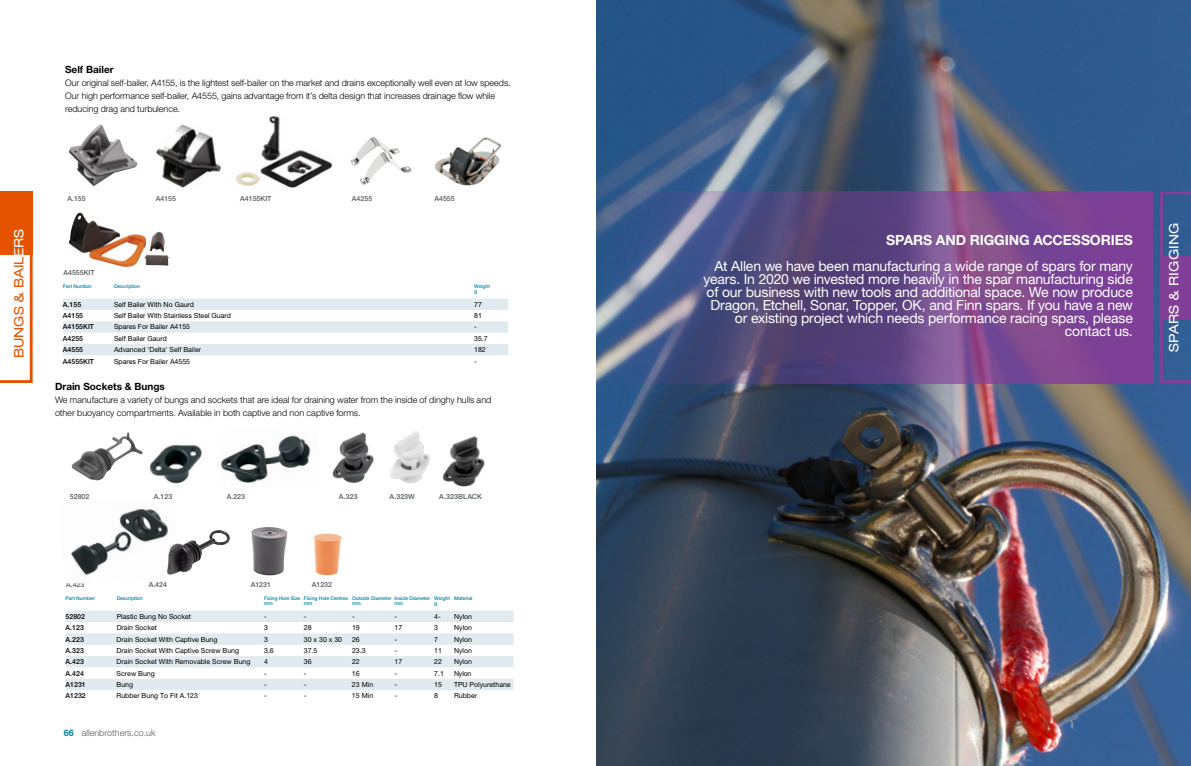
<style>
.page{position:relative;width:1191px;height:766px;background:#fff}
.page>*{position:absolute;margin:0;border:0;box-sizing:border-box;transform-origin:0 0}
.t1{font:14px/13px "Helvetica Neue LT Pro";letter-spacing:-.015em;color:#fff;text-align:right}
.t2{font:700 14px "Helvetica Neue LT Pro";letter-spacing:-.01em;color:#fff}
.t3{font:expanded 13px "Helvetica Neue LT Pro";letter-spacing:-.01em;color:#e65300}
.t4{font:expanded 13px "Helvetica Neue LT Pro";letter-spacing:.01em;color:#fff}
.t5{font:700 10px "Helvetica Neue LT Pro";color:#000}
.t6{font:300 9px/13px "Helvetica Neue LT Pro";letter-spacing:-.005em;color:#000}
.t7{font:300 9px "Helvetica Neue LT Pro";color:#58595b}
.t8{font:7px "Helvetica Neue LT Pro";color:#000}
.t9{font:500 7px "Helvetica Neue LT Pro";color:#000}
.t10{font:500 7px "Helvetica Neue LT Pro";color:#58595b}
.t11{font:500 7px "Helvetica Neue LT Pro";letter-spacing:.01em;color:#4f5858}
.t12{font:500 5px/5px "Helvetica Neue LT Pro";letter-spacing:-.01em;color:#0081a2}
.s1{color:#fff}
.s2{font-weight:700;color:#0081a2}
</style>
<div class="page">
<img style="left:235px;top:116px;width:97px;height:72px">
<img style="left:156px;top:124px;width:65px;height:63px">
<img style="left:69px;top:124px;width:68px;height:62px">
<svg style="left:63px;top:298px;width:445px;height:12px;background:#e2ebef"></svg>
<svg style="left:63px;top:321px;width:445px;height:34px"></svg>
<img style="left:435px;top:137px;width:66px;height:48px">
<img style="left:69px;top:212px;width:77px;height:55px">
<div style="left:66px;top:611px;width:447px;height:10px;background:#e1eaef"></div>
<svg style="left:66px;top:633px;width:447px;height:57px"></svg>
<img style="left:350px;top:137px;width:62px;height:49px">
<img style="left:70px;top:508px;width:103px;height:67px">
<img style="left:313px;top:533px;width:29px;height:42px">
<img style="left:251px;top:527px;width:37px;height:48px">
<img style="left:167px;top:529px;width:63px;height:45px">
<img style="left:332px;top:431px;width:153px;height:56px">
<img style="left:150px;top:444px;width:52px;height:40px">
<img style="left:220px;top:435px;width:91px;height:48px">
<img style="left:72px;top:432px;width:71px;height:48px">
<div style="left:0;top:191px;width:33px;height:64px;background:#e65300"></div>
<svg style="left:0;top:255px;width:33px;height:128px"></svg>
<img style="left:596px;top:0;width:595px;height:765px">
<svg style="left:1160px;top:191px;width:31px;height:192px;background:#535095"></svg>
<svg style="left:596px;top:191px;width:556px;height:192px;background:#664f8a"></svg>
<h3 class="t5" style="left:65px;top:64px;width:50px">Self Bailer</h3>
<p class="t6" style="left:65px;top:77px;width:447px">Our original self-bailer, A4155, is the lightest self-bailer on the market and drains exceptionally well even at low speeds.<br>Our high performance self-bailer, A4555, gains advantage from it’s delta design that increases drainage flow while reducing drag and turbulence.</p>
<p class="t10" style="left:67px;top:194px;width:20px">A.155</p>
<p class="t10" style="left:156px;top:194px;width:22px">A4155</p>
<p class="t10" style="left:240px;top:194px;width:33px">A4155KIT</p>
<p class="t10" style="left:352px;top:194px;width:22px">A4255</p>
<p class="t10" style="left:434px;top:194px;width:22px">A4555</p>
<h2 class="t3" style="left:11px;top:357px;width:130px;rotate:-90deg">BUNGS &amp; BAIL<span class="s1">ERS</span></h2>
<h2 class="t4" style="left:1166px;top:352px;width:131px;rotate:-90deg">SPARS &amp; RIGGING</h2>
<h1 class="t2" style="left:886px;top:231px;width:248px">SPARS AND RIGGING ACCESSORIES</h1>
<p class="t1" style="left:703px;top:259px;width:431px">At Allen we have been manufacturing a wide range of spars for many years. In 2020 we invested more heavily in the spar manufacturing side of our business with new tools and additional space. We now produce Dragon, Etchell, Sonar, Topper, OK, and Finn spars. If you have a new or existing project which needs performance racing spars, please contact us.</p>
<p class="t10" style="left:63px;top:268px;width:33px">A4555KIT</p>
<p class="t12" style="left:63px;top:283px;width:30px">Part Number</p>
<p class="t12" style="left:114px;top:283px;width:27px">Description</p>
<p class="t12" style="left:474px;top:283px;width:17px">Weight g</p>
<p class="t9" style="left:63px;top:300px;width:20px">A.155</p>
<p class="t8" style="left:114px;top:300px;width:82px">Self Bailer With No Gaurd</p>
<p class="t8" style="left:474px;top:300px;width:9px">77</p>
<p class="t9" style="left:63px;top:311px;width:22px">A4155</p>
<p class="t8" style="left:114px;top:311px;width:119px">Self Bailer With Stainless Steel Guard</p>
<p class="t8" style="left:474px;top:311px;width:9px">81</p>
<p class="t9" style="left:63px;top:323px;width:33px">A4155KIT</p>
<p class="t8" style="left:114px;top:323px;width:78px">Spares For Bailer A4155</p>
<p class="t8" style="left:474px;top:323px;width:4px">-</p>
<p class="t9" style="left:63px;top:334px;width:22px">A4255</p>
<p class="t8" style="left:114px;top:334px;width:55px">Self Bailer Gaurd</p>
<p class="t8" style="left:474px;top:334px;width:15px">35.7</p>
<p class="t9" style="left:63px;top:345px;width:22px">A4555</p>
<p class="t8" style="left:114px;top:345px;width:89px">Advanced 'Delta' Self Bailer</p>
<p class="t8" style="left:474px;top:345px;width:13px">182</p>
<p class="t9" style="left:63px;top:357px;width:33px">A4555KIT</p>
<p class="t8" style="left:114px;top:357px;width:78px">Spares For Bailer A4555</p>
<p class="t8" style="left:474px;top:357px;width:4px">-</p>
<h3 class="t5" style="left:55px;top:380px;width:111px">Drain Sockets &amp; Bungs</h3>
<p class="t6" style="left:55px;top:393px;width:438px">We manufacture a variety of bungs and sockets that are ideal for draining water from the inside of dinghy hulls and other buoyancy compartments. Available in both captive and non captive forms.</p>
<p class="t10" style="left:70px;top:492px;width:21px">52802</p>
<p class="t10" style="left:154px;top:492px;width:20px">A.123</p>
<p class="t10" style="left:227px;top:492px;width:20px">A.223</p>
<p class="t11" style="left:339px;top:492px;width:20px">A.323</p>
<p class="t11" style="left:389px;top:492px;width:27px">A.323W</p>
<p class="t11" style="left:439px;top:492px;width:44px">A.323BLACK</p>
<p class="t10" style="left:66px;top:580px;width:20px">A.423</p>
<p class="t10" style="left:149px;top:580px;width:20px">A.424</p>
<p class="t10" style="left:251px;top:580px;width:22px">A1231</p>
<p class="t10" style="left:312px;top:580px;width:22px">A1232</p>
<p class="t12" style="left:66px;top:595px;width:30px">Part Number</p>
<p class="t12" style="left:117px;top:595px;width:27px">Description</p>
<p class="t12" style="left:264px;top:595px;width:38px">Fixing Hole Size mm</p>
<p class="t12" style="left:304px;top:595px;width:46px">Fixing Hole Centres mm</p>
<p class="t12" style="left:352px;top:595px;width:41px">Outside Diameter mm</p>
<p class="t12" style="left:394px;top:595px;width:37px">Inside Diameter mm</p>
<p class="t12" style="left:434px;top:595px;width:17px">Weight g</p>
<p class="t12" style="left:454px;top:595px;width:20px">Material</p>
<p class="t9" style="left:66px;top:612px;width:21px">52802</p>
<p class="t8" style="left:117px;top:612px;width:76px">Plastic Bung No Socket</p>
<p class="t8" style="left:264px;top:612px;width:4px">-</p>
<p class="t8" style="left:304px;top:612px;width:4px">-</p>
<p class="t8" style="left:352px;top:612px;width:4px">-</p>
<p class="t8" style="left:394px;top:612px;width:4px">-</p>
<p class="t8" style="left:434px;top:612px;width:8px">4-</p>
<p class="t8" style="left:454px;top:612px;width:20px">Nylon</p>
<p class="t9" style="left:66px;top:623px;width:20px">A.123</p>
<p class="t8" style="left:117px;top:623px;width:42px">Drain Socket</p>
<p class="t8" style="left:264px;top:623px;width:5px">3</p>
<p class="t8" style="left:304px;top:623px;width:9px">28</p>
<p class="t8" style="left:352px;top:623px;width:9px">19</p>
<p class="t8" style="left:394px;top:623px;width:9px">17</p>
<p class="t8" style="left:434px;top:623px;width:5px">3</p>
<p class="t8" style="left:454px;top:623px;width:20px">Nylon</p>
<p class="t9" style="left:66px;top:634px;width:20px">A.223</p>
<p class="t8" style="left:117px;top:634px;width:102px">Drain Socket With Captive Bung</p>
<p class="t8" style="left:264px;top:634px;width:5px">3</p>
<p class="t8" style="left:304px;top:634px;width:40px">30 x 30 x 30</p>
<p class="t8" style="left:352px;top:634px;width:9px">26</p>
<p class="t8" style="left:394px;top:634px;width:4px">-</p>
<p class="t8" style="left:434px;top:634px;width:5px">7</p>
<p class="t8" style="left:454px;top:634px;width:20px">Nylon</p>
<p class="t9" style="left:66px;top:646px;width:20px">A.323</p>
<p class="t8" style="left:117px;top:646px;width:124px">Drain Socket With Captive Screw Bung</p>
<p class="t8" style="left:264px;top:646px;width:11px">3.6</p>
<p class="t8" style="left:304px;top:646px;width:15px">37.5</p>
<p class="t8" style="left:352px;top:646px;width:15px">23.3</p>
<p class="t8" style="left:394px;top:646px;width:4px">-</p>
<p class="t8" style="left:434px;top:646px;width:9px">11</p>
<p class="t8" style="left:454px;top:646px;width:20px">Nylon</p>
<p class="t9" style="left:66px;top:657px;width:20px">A.423</p>
<p class="t8" style="left:117px;top:657px;width:135px">Drain Socket With Removable Screw Bung</p>
<p class="t8" style="left:264px;top:657px;width:5px">4</p>
<p class="t8" style="left:304px;top:657px;width:9px">36</p>
<p class="t8" style="left:352px;top:657px;width:9px">22</p>
<p class="t8" style="left:394px;top:657px;width:9px">17</p>
<p class="t8" style="left:434px;top:657px;width:9px">22</p>
<p class="t8" style="left:454px;top:657px;width:20px">Nylon</p>
<p class="t9" style="left:66px;top:668px;width:20px">A.424</p>
<p class="t8" style="left:117px;top:668px;width:40px">Screw Bung</p>
<p class="t8" style="left:264px;top:668px;width:4px">-</p>
<p class="t8" style="left:304px;top:668px;width:4px">-</p>
<p class="t8" style="left:352px;top:668px;width:9px">16</p>
<p class="t8" style="left:394px;top:668px;width:4px">-</p>
<p class="t8" style="left:434px;top:668px;width:11px">7.1</p>
<p class="t8" style="left:454px;top:668px;width:19px">Nylon</p>
<p class="t9" style="left:66px;top:680px;width:22px">A1231</p>
<p class="t8" style="left:117px;top:680px;width:18px">Bung</p>
<p class="t8" style="left:264px;top:680px;width:4px">-</p>
<p class="t8" style="left:304px;top:680px;width:4px">-</p>
<p class="t8" style="left:352px;top:680px;width:23px">23 Min</p>
<p class="t8" style="left:394px;top:680px;width:4px">-</p>
<p class="t8" style="left:434px;top:680px;width:9px">15</p>
<p class="t8" style="left:454px;top:680px;width:58px">TPU Polyurethane</p>
<p class="t9" style="left:66px;top:691px;width:22px">A1232</p>
<p class="t8" style="left:117px;top:691px;width:83px">Rubber Bung To Fit A.123</p>
<p class="t8" style="left:264px;top:691px;width:4px">-</p>
<p class="t8" style="left:304px;top:691px;width:4px">-</p>
<p class="t8" style="left:352px;top:691px;width:23px">15 Min</p>
<p class="t8" style="left:394px;top:691px;width:4px">-</p>
<p class="t8" style="left:434px;top:691px;width:5px">8</p>
<p class="t8" style="left:454px;top:691px;width:25px">Rubber</p>
<p class="t7" style="left:64px;top:727px;width:93px"><span class="s2">66</span> allenbrothers.co.uk</p>
</div>
